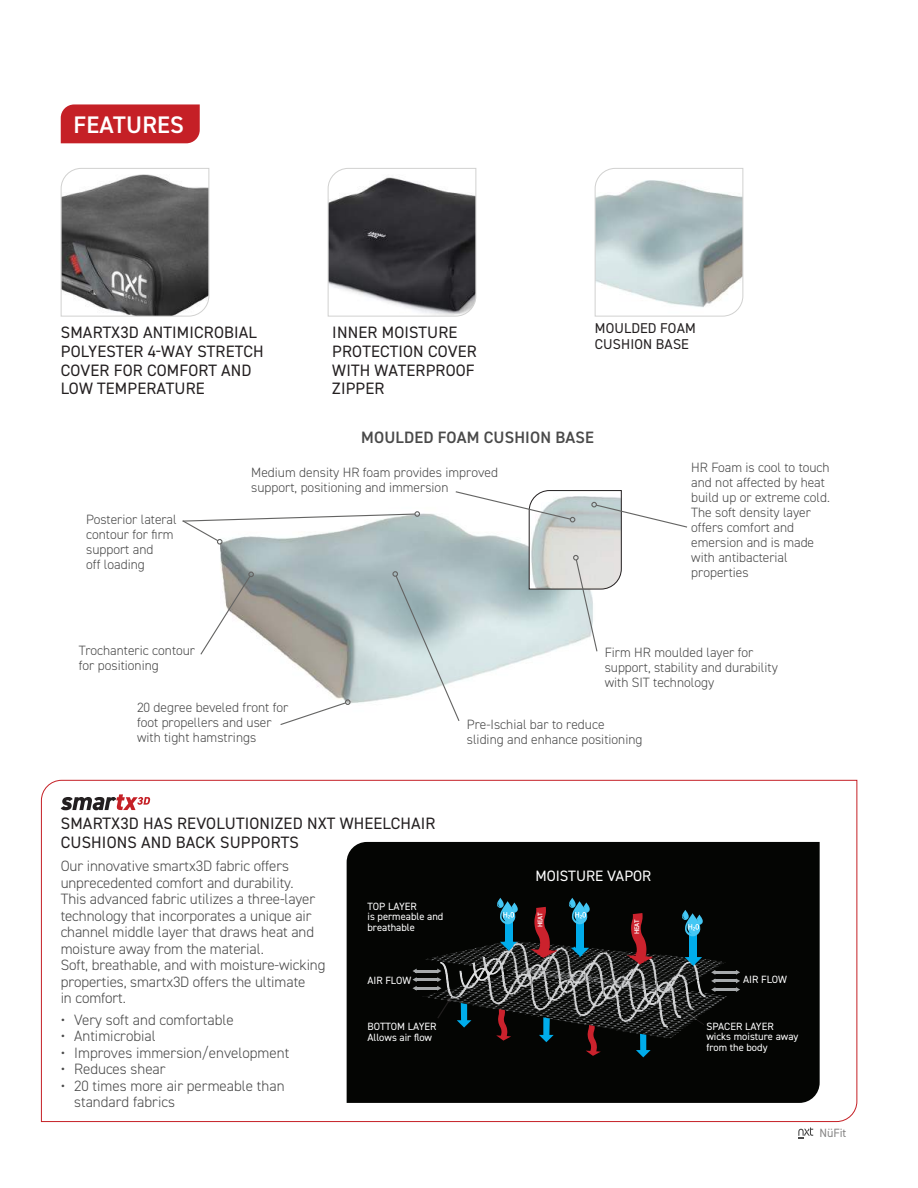
<style>
.page{position:relative;width:918px;height:1188px;background:#fff}
.page>*{position:absolute;margin:0;border:0;box-sizing:border-box;transform-origin:0 0}
.t1{font:600 24px "DIN2014";letter-spacing:.01em;color:#fff}
.t2{font:16.5px/18.8px "DIN2014";letter-spacing:.01em;color:#231f20}
.t3{font:600 16.5px "DIN2014";letter-spacing:.01em;color:#4a4a4a}
.t4{font:300 15px/16.5px "DIN2014";letter-spacing:-.005em;color:#4a4a4a}
.t5{font:15px "DIN2014";color:#fff}
.t6{font:14.25px/15.8px "DIN2014";letter-spacing:.01em;color:#231f20}
.t7{font:300 13.5px/15px "DIN2014";color:#4a4a4a}
.t8{font:12px "DIN2014";color:#888787}
.t9{font:10.5px/10.5px "DIN2014";color:#fff}
.t10{font:600 6.75px "DIN2014";letter-spacing:-.025em;color:#fff}
</style>
<div class="page">
<svg style="left:41px;top:780px;width:817px;height:342px"></svg>
<svg style="left:798px;top:1127px;width:15px;height:11px"></svg>
<div style="left:61px;top:104px;width:139px;height:39px;background:#c52026"></div>
<svg style="left:60px;top:168px;width:150px;height:149px;background:#777"></svg>
<svg style="left:61px;top:794px;width:89px;height:16px"></svg>
<svg style="left:327px;top:168px;width:150px;height:149px"></svg>
<svg style="left:594px;top:168px;width:150px;height:149px"></svg>
<svg style="left:182px;top:490px;width:506px;height:235px"></svg>
<div style="left:347px;top:842px;width:473px;height:261px;background:#040503"></div>
<svg style="left:636px;top:1034px;width:15px;height:23px"></svg>
<div style="left:505px;top:915px;width:7px;height:28px;background:#00aceb"></div>
<div style="left:577px;top:921px;width:7px;height:28px;background:#00aceb"></div>
<div style="left:690px;top:930px;width:7px;height:28px;background:#00aceb"></div>
<svg style="left:569px;top:898px;width:21px;height:26px"></svg>
<svg style="left:682px;top:910px;width:21px;height:26px"></svg>
<svg style="left:497px;top:898px;width:21px;height:26px"></svg>
<hr style="left:715px;top:971px;width:22px;height:3px;background:#a7aaac">
<hr style="left:715px;top:980px;width:22px;height:2px;background:#a7aaac">
<hr style="left:715px;top:988px;width:22px;height:3px;background:#a7aaac">
<svg style="left:736px;top:970px;width:4px;height:22px"></svg>
<hr style="left:416px;top:970px;width:22px;height:2px;background:#a7aaac">
<hr style="left:416px;top:978px;width:22px;height:3px;background:#a7aaac">
<hr style="left:416px;top:987px;width:22px;height:2px;background:#a7aaac">
<svg style="left:412px;top:969px;width:5px;height:22px"></svg>
<svg style="left:531px;top:907px;width:25px;height:35px"></svg>
<svg style="left:437px;top:997px;width:34px;height:31px"></svg>
<svg style="left:539px;top:1020px;width:15px;height:22px"></svg>
<svg style="left:586px;top:1025px;width:15px;height:31px"></svg>
<svg style="left:496px;top:1009px;width:15px;height:32px"></svg>
<img style="left:578px;top:1001px;width:42px;height:11px">
<img style="left:586px;top:1001px;width:18px;height:10px">
<img style="left:513px;top:978px;width:55px;height:13px">
<img style="left:513px;top:1001px;width:50px;height:19px">
<img style="left:568px;top:978px;width:53px;height:14px">
<img style="left:568px;top:978px;width:36px;height:13px">
<img style="left:459px;top:978px;width:54px;height:23px">
<img style="left:513px;top:941px;width:37px;height:1px">
<img style="left:459px;top:942px;width:162px;height:36px">
<img style="left:422px;top:952px;width:34px;height:46px">
<img style="left:692px;top:1010px;width:16px;height:15px">
<img style="left:657px;top:1007px;width:53px;height:3px">
<svg style="left:613px;top:913px;width:40px;height:51px;background:#360e0f"></svg>
<img style="left:657px;top:954px;width:33px;height:2px">
<img style="left:621px;top:956px;width:106px;height:51px">
<h1 class="t1" style="left:74px;top:109px;width:112px">FEATURES</h1>
<p class="t2" style="left:61px;top:323px;width:204px">SMARTX3D ANTIMICROBIAL<br>POLYESTER 4-WAY STRETCH<br>COVER FOR COMFORT AND<br>LOW TEMPERATURE</p>
<p class="t2" style="left:332px;top:323px;width:146px">INNER MOISTURE<br>PROTECTION COVER<br>WITH WATERPROOF<br>ZIPPER</p>
<p class="t6" style="left:595px;top:320px;width:102px">MOULDED FOAM<br>CUSHION BASE</p>
<p class="t7" style="left:86px;top:512px;width:92px">Posterior lateral contour for firm support and<br>off loading</p>
<p class="t7" style="left:79px;top:643px;width:118px">Trochanteric contour for positioning</p>
<p class="t3" style="left:361px;top:426px;width:234px">MOULDED FOAM CUSHION BASE</p>
<p class="t7" style="left:251px;top:465px;width:248px">Medium density HR foam provides improved support, positioning and immersion</p>
<p class="t7" style="left:691px;top:460px;width:140px">HR Foam is cool to touch and not affected by heat build up or extreme cold.<br>The soft density layer offers comfort and emersion and is made with antibacterial properties</p>
<p class="t7" style="left:605px;top:645px;width:175px">Firm HR moulded layer for support, stability and durability with SIT technology</p>
<p class="t7" style="left:137px;top:700px;width:153px">20 degree beveled front for foot propellers and user with tight hamstrings</p>
<p class="t7" style="left:467px;top:717px;width:177px">Pre-Ischial bar to reduce sliding and enhance positioning</p>
<p class="t2" style="left:61px;top:814px;width:376px">SMARTX3D HAS REVOLUTIONIZED NXT WHEELCHAIR<br>CUSHIONS AND BACK SUPPORTS</p>
<p class="t4" style="left:61px;top:858px;width:266px">Our innovative smartx3D fabric offers unprecedented comfort and durability.<br>This advanced fabric utilizes a three-layer technology that incorporates a unique air channel middle layer that draws heat and moisture away from the material.<br>Soft, breathable, and with moisture-wicking properties, smartx3D offers the ultimate<br>in comfort.</p>
<p class="t4" style="left:61px;top:1012px;width:175px">• Very soft and comfortable</p>
<p class="t4" style="left:61px;top:1028px;width:97px">• Antimicrobial</p>
<p class="t4" style="left:61px;top:1045px;width:230px">• Improves immersion/envelopment</p>
<p class="t4" style="left:61px;top:1061px;width:107px">• Reduces shear</p>
<p class="t4" style="left:74px;top:1078px;width:212px;text-indent:-14px">• 20 times more air permeable than standard fabrics</p>
<p class="t5" style="left:535px;top:866px;width:117px">MOISTURE VAPOR</p>
<p class="t9" style="left:367px;top:902px;width:77px">TOP LAYER<br>is permeable and breathable</p>
<p class="t10" style="left:536px;top:927px;width:16px;rotate:-90deg">HEAT</p>
<p class="t10" style="left:633px;top:934px;width:16px;rotate:-90deg">HEAT</p>
<p class="t9" style="left:743px;top:975px;width:45px">AIR FLOW</p>
<p class="t9" style="left:367px;top:977px;width:45px">AIR FLOW</p>
<p class="t9" style="left:367px;top:1022px;width:71px">BOTTOM LAYER<br>Allows air flow</p>
<p class="t9" style="left:706px;top:1022px;width:94px">SPACER LAYER wicks moisture away from the body</p>
<p class="t8" style="left:819px;top:1125px;width:28px">NüFit</p>
</div>
